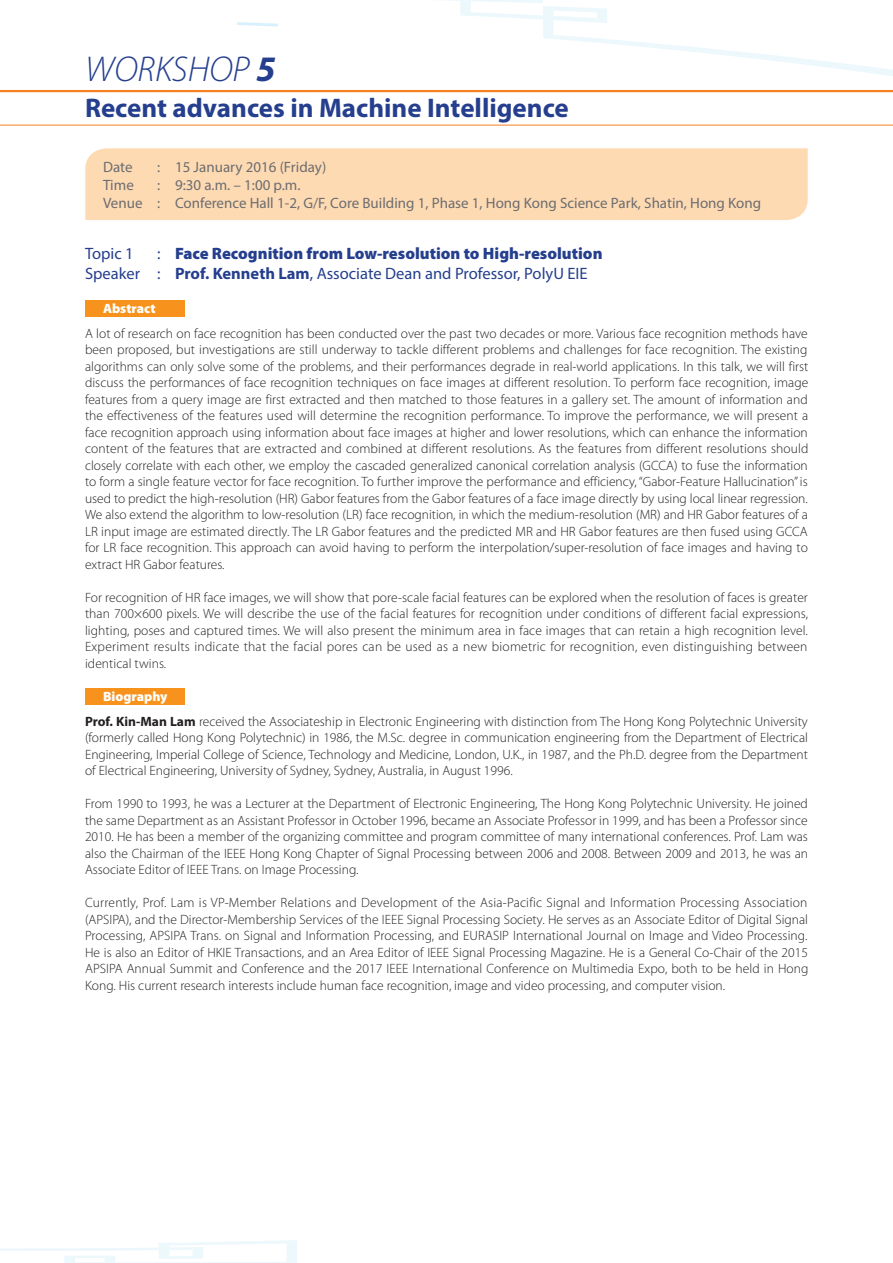
<style>
.page{position:relative;width:893px;height:1263px;background:#fff}
.page>*{position:absolute;margin:0;border:0;box-sizing:border-box;transform-origin:0 0}
.t1{font:italic 300 36px "Myriad Pro";color:#253f8e}
.t2{font:700 27px "Myriad Pro";color:#253f8e}
.t3{font:16.5px "Myriad Pro";color:#253f8e}
.t4{font:900 16.5px "Myriad Pro";color:#253f8e}
.t5{font:15px "Myriad Pro";color:#6c6d70}
.t6{font:300 13.5px/16.5px "Myriad Pro";color:#231f20;text-align:justify}
.t7{font:900 13.5px "Myriad Pro";color:#fff}
.s1{font-weight:700}
.s2{font-weight:400}
</style>
<div class="page">
<svg style="left:755px;top:92px;width:138px;height:1px"></svg>
<svg style="left:237px;top:0;width:656px;height:76px"></svg>
<svg style="left:0;top:1240px;width:297px;height:23px"></svg>
<div style="left:85px;top:300px;width:100px;height:16px;background:#f7931d"></div>
<div style="left:85px;top:688px;width:100px;height:16px;background:#f7931d"></div>
<div style="left:85px;top:148px;width:723px;height:72px;background:#fedab3"></div>
<hr style="left:0;top:90px;width:893px;height:2px;background:#f58220">
<hr style="left:0;top:125px;width:893px;height:1px;background:#f58220">
<p class="t1" style="left:85px;top:48px;width:192px">WORKSHOP <span class="s1">5</span></p>
<p class="t2" style="left:85px;top:90px;width:485px">Recent advances in Machine Intelligence</p>
<p class="t5" style="left:103px;top:157px;width:31px">Date</p>
<p class="t5" style="left:157px;top:157px;width:171px">: 15 January 2016 (Friday)</p>
<p class="t5" style="left:103px;top:175px;width:32px">Time</p>
<p class="t5" style="left:157px;top:175px;width:145px">: 9:30 a.m. – 1:00 p.m.</p>
<p class="t5" style="left:103px;top:193px;width:660px">Venue : Conference Hall 1-2, G/F, Core Building 1, Phase 1, Hong Kong Science Park, Shatin, Hong Kong</p>
<p class="t3" style="left:85px;top:244px;width:50px">Topic 1</p>
<p class="t4" style="left:157px;top:244px;width:447px"><span class="s2">:</span> Face Recognition from Low-resolution to High-resolution</p>
<p class="t3" style="left:85px;top:263px;width:504px">Speaker : <span class="s1">Prof. Kenneth Lam</span>, Associate Dean and Professor, PolyU EIE</p>
<p class="t7" style="left:103px;top:300px;width:54px">Abstract</p>
<p class="t6" style="left:85px;top:325px;width:725px">A lot of research on face recognition has been conducted over the past two decades or more. Various face recognition methods have been proposed, but investigations are still underway to tackle different problems and challenges for face recognition. The existing algorithms can only solve some of the problems, and their performances degrade in real-world applications. In this talk, we will first discuss the performances of face recognition techniques on face images at different resolution. To perform face recognition, image features from a query image are first extracted and then matched to those features in a gallery set. The amount of information and the effectiveness of the features used will determine the recognition performance. To improve the performance, we will present a face recognition approach using information about face images at higher and lower resolutions, which can enhance the information content of the features that are extracted and combined at different resolutions. As the features from different resolutions should closely correlate with each other, we employ the cascaded generalized canonical correlation analysis (GCCA) to fuse the information to form a single feature vector for face recognition. To further improve the performance and efficiency, “Gabor-Feature Hallucination” is used to predict the high-resolution (HR) Gabor features from the Gabor features of a face image directly by using local linear regression.<br>We also extend the algorithm to low-resolution (LR) face recognition, in which the medium-resolution (MR) and HR Gabor features of a LR input image are estimated directly. The LR Gabor features and the predicted MR and HR Gabor features are then fused using GCCA for LR face recognition. This approach can avoid having to perform the interpolation/super-resolution of face images and having to extract HR Gabor features.</p>
<p class="t6" style="left:85px;top:589px;width:725px">For recognition of HR face images, we will show that pore-scale facial features can be explored when the resolution of faces is greater than 700×600 pixels. We will describe the use of the facial features for recognition under conditions of different facial expressions, lighting, poses and captured times. We will also present the minimum area in face images that can retain a high recognition level.<br>Experiment results indicate that the facial pores can be used as a new biometric for recognition, even distinguishing between identical twins.</p>
<p class="t7" style="left:103px;top:688px;width:66px">Biography</p>
<p class="t6" style="left:85px;top:713px;width:724px"><span class="s1">Prof. Kin-Man Lam</span> received the Associateship in Electronic Engineering with distinction from The Hong Kong Polytechnic University (formerly called Hong Kong Polytechnic) in 1986, the M.Sc. degree in communication engineering from the Department of Electrical Engineering, Imperial College of Science, Technology and Medicine, London, U.K., in 1987, and the Ph.D. degree from the Department of Electrical Engineering, University of Sydney, Sydney, Australia, in August 1996.</p>
<p class="t6" style="left:85px;top:795px;width:724px">From 1990 to 1993, he was a Lecturer at the Department of Electronic Engineering, The Hong Kong Polytechnic University. He joined the same Department as an Assistant Professor in October 1996, became an Associate Professor in 1999, and has been a Professor since 2010. He has been a member of the organizing committee and program committee of many international conferences. Prof. Lam was also the Chairman of the IEEE Hong Kong Chapter of Signal Processing between 2006 and 2008. Between 2009 and 2013, he was an Associate Editor of IEEE Trans. on Image Processing.</p>
<p class="t6" style="left:85px;top:894px;width:725px">Currently, Prof. Lam is VP-Member Relations and Development of the Asia-Pacific Signal and Information Processing Association (APSIPA), and the Director-Membership Services of the IEEE Signal Processing Society. He serves as an Associate Editor of Digital Signal Processing, APSIPA Trans. on Signal and Information Processing, and EURASIP International Journal on Image and Video Processing.<br>He is also an Editor of HKIE Transactions, and an Area Editor of IEEE Signal Processing Magazine. He is a General Co-Chair of the 2015<br>APSIPA Annual Summit and Conference and the 2017 IEEE International Conference on Multimedia Expo, both to be held in Hong Kong. His current research interests include human face recognition, image and video processing, and computer vision.</p>
</div>
